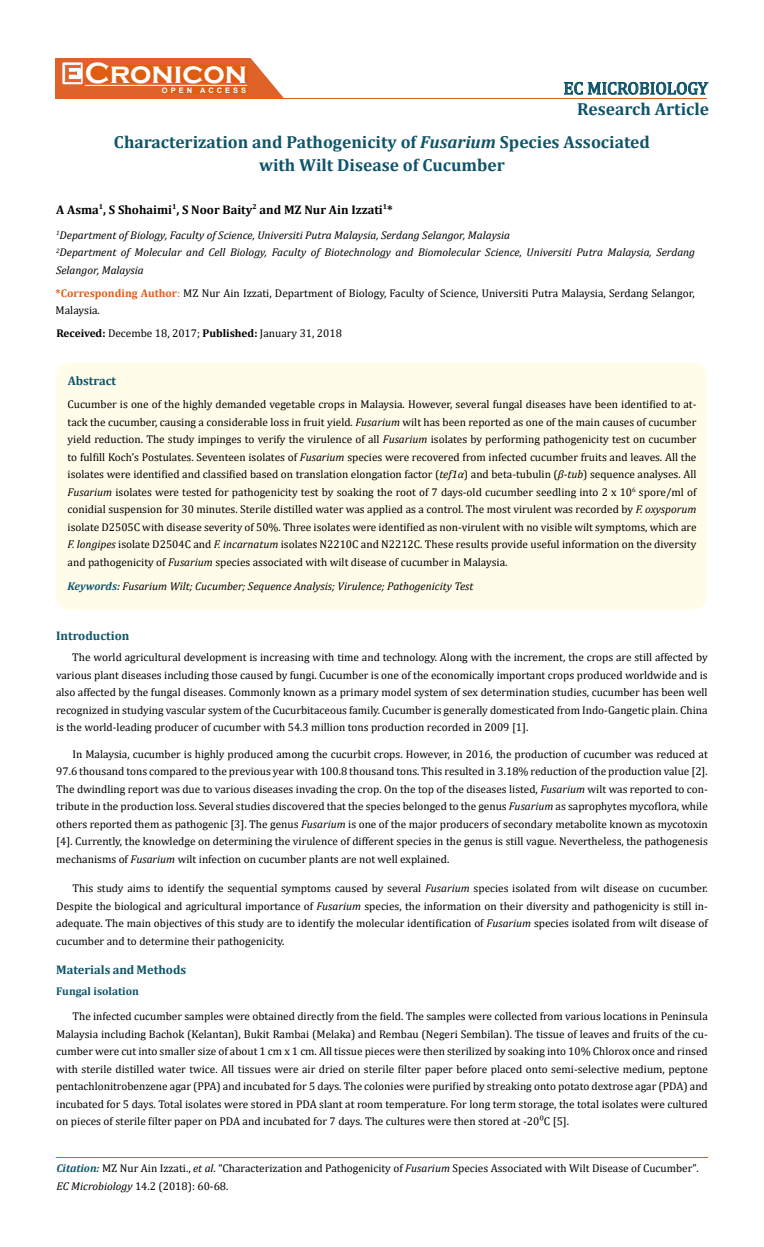
<style>
.page{position:relative;width:764px;height:1247px;background:#fff}
.page>*{position:absolute;margin:0;border:0;box-sizing:border-box;transform-origin:0 0}
.t1{font:700 30px "Copperplate Gothic";color:#fff}
.t2{font:700 17.5px/33.5px "Cambria";color:#0e546a}
.t3{font:17.5px "Cambria";color:#0e546a}
.t4{font:700 12.5px "Cambria";color:#000}
.t5{font:700 12.5px "Cambria";color:#0e546a}
.t6{font:11.25px/17.5px "Cambria";color:#000;text-align:justify}
.t7{font:italic 11.25px/17.5px "Cambria";color:#000}
.t8{font:700 11.25px "Cambria";color:#0e546a}
.t9{font:700 7.5px "Arial";letter-spacing:.4em;color:#fff}
.s1{font-style:italic}
.s2{font-weight:700;color:#e05d1a}
.s3{color:#e05d1a}
.s4{font-weight:700}
.s5{font-weight:700;color:#0e546a}
.s6{font-weight:700;font-style:italic;color:#0e546a}
.s7{font-size:11.12px}
</style>
<div class="page">
<div style="left:56px;top:58px;width:242px;height:41px;background:#e06228"></div>
<svg style="left:250px;top:58px;width:48px;height:40px"></svg>
<img style="left:62px;top:62px;width:21px;height:22px">
<div style="left:85px;top:66px;width:162px;height:17px;background:#df5d11"></div>
<div style="left:162px;top:87px;width:85px;height:6px;background:#df5d11"></div>
<svg style="left:564px;top:82px;width:144px;height:13px"></svg>
<hr style="left:85px;top:85px;width:162px;height:1px;background:#fff">
<hr style="left:232px;top:98px;width:475px;height:1px;background:#e05d1a">
<hr style="left:56px;top:1156px;width:652px;height:1px;background:#e05d1a">
<div style="left:56px;top:362px;width:651px;height:248px;background:#fffde9;border-radius:15px"></div>
<h1 class="t1" style="left:85px;top:56px;width:164px">Cronicon</h1>
<p class="t9" style="left:162px;top:85px;width:86px">OPEN ACCESS</p>
<h2 class="t3" style="left:563px;top:78px;width:146px">EC MICROBIOLOGY</h2>
<h2 class="t2" style="left:114px;top:91px;width:596px;text-indent:463px">Research Article<br>Characterization and Pathogenicity of <span class="s1">Fusarium</span> Species Associated</h2>
<h2 class="t2" style="left:259px;top:147px;width:247px">with Wilt Disease of Cucumber</h2>
<p class="t4" style="left:56px;top:200px;width:338px">A Asma<sup>1</sup>, S Shohaimi<sup>1</sup>, S Noor Baity<sup>2</sup> and MZ Nur Ain Izzati<sup>1</sup>*</p>
<p class="t7" style="left:56px;top:226px;width:640px"><sup>1</sup>Department of Biology, Faculty of Science, Universiti Putra Malaysia, Serdang Selangor, Malaysia<br><sup>2</sup>Department of Molecular and Cell Biology, Faculty of Biotechnology and Biomolecular Science, Universiti Putra Malaysia, Serdang<br>Selangor, Malaysia</p>
<p class="t6" style="left:56px;top:284px;width:640px"><span class="s2">*Corresponding Author</span><span class="s3">:</span> MZ Nur Ain Izzati, Department of Biology, Faculty of Science, Universiti Putra Malaysia, Serdang Selangor,<br>Malaysia.</p>
<p class="t6" style="left:56px;top:324px;width:287px"><span class="s4">Received:</span> Decembe 18, 2017; <span class="s4">Published:</span> January 31, 2018</p>
<p class="t5" style="left:68px;top:372px;width:50px">Abstract</p>
<p class="t6" style="left:68px;top:395px;width:630px">Cucumber is one of the highly demanded vegetable crops in Malaysia. However, several fungal diseases have been identified to at&shy;tack the cucumber, causing a considerable loss in fruit yield. <span class="s1">Fusarium</span> wilt has been reported as one of the main causes of cucumber yield reduction. The study impinges to verify the virulence of all <span class="s1">Fusarium</span> isolates by performing pathogenicity test on cucumber to fulfill Koch’s Postulates. Seventeen isolates of <span class="s1">Fusarium</span> species were recovered from infected cucumber fruits and leaves. All the isolates were identified and classified based on translation elongation factor (<span class="s1">tef1α</span>) and beta-tubulin (<span class="s1">β-tub</span>) sequence analyses. All <span class="s1">Fusarium</span> isolates were tested for pathogenicity test by soaking the root of 7 days-old cucumber seedling into 2 x 10<sup>6</sup> spore/ml of conidial suspension for 30 minutes. Sterile distilled water was applied as a control. The most virulent was recorded by <span class="s1">F. oxysporum </span>isolate D2505C with disease severity of 50%. Three isolates were identified as non-virulent with no visible wilt symptoms, which are <span class="s1">F. longipes</span> isolate D2504C and <span class="s1">F. incarnatum</span> isolates N2210C and N2212C. These results provide useful information on the diversity and pathogenicity of <span class="s1">Fusarium</span> species associated with wilt disease of cucumber in Malaysia.</p>
<p class="t7" style="left:68px;top:576px;width:407px"><span class="s5">Keywords:</span> Fusarium Wilt; Cucumber; Sequence Analysis; Virulence; Pathogenicity Test</p>
<p class="t5" style="left:56px;top:626px;width:75px">Introduction</p>
<p class="t6" style="left:56px;top:648px;width:653px;text-indent:16px">The world agricultural development is increasing with time and technology. Along with the increment, the crops are still affected by various plant diseases including those caused by fungi. Cucumber is one of the economically important crops produced worldwide and is also affected by the fungal diseases. Commonly known as a primary model system of sex determination studies, cucumber has been well recognized in studying vascular system of the Cucurbitaceous family. Cucumber is generally domesticated from Indo-Gangetic plain. China is the world-leading producer of cucumber with 54.3 million tons production recorded in 2009 [1].</p>
<p class="t6" style="left:56px;top:745px;width:653px;text-indent:16px">In Malaysia, cucumber is highly produced among the cucurbit crops. However, in 2016, the production of cucumber was reduced at 97.6 thousand tons compared to the previous year with 100.8 thousand tons. This resulted in 3.18% reduction of the production value [2].<br>The dwindling report was due to various diseases invading the crop. On the top of the diseases listed, <span class="s1">Fusarium</span> wilt was reported to con&shy;tribute in the production loss. Several studies discovered that the species belonged to the genus <span class="s1">Fusarium</span> as saprophytes mycoflora, while others reported them as pathogenic [3]. The genus <span class="s1">Fusarium</span> is one of the major producers of secondary metabolite known as mycotoxin [4]. Currently, the knowledge on determining the virulence of different species in the genus is still vague. Nevertheless, the pathogenesis mechanisms of <span class="s1">Fusarium</span> wilt infection on cucumber plants are not well explained.</p>
<p class="t6" style="left:56px;top:879px;width:653px;text-indent:16px">This study aims to identify the sequential symptoms caused by several <span class="s1">Fusarium</span> species isolated from wilt disease on cucumber.<br>Despite the biological and agricultural importance of <span class="s1">Fusarium</span> species, the information on their diversity and pathogenicity is still in&shy;adequate. The main objectives of this study are to identify the molecular identification of <span class="s1">Fusarium</span> species isolated from wilt disease of cucumber and to determine their pathogenicity.</p>
<p class="t5" style="left:56px;top:960px;width:132px">Materials and Methods</p>
<p class="t8" style="left:56px;top:983px;width:84px">Fungal isolation</p>
<p class="t6" style="left:56px;top:1007px;width:653px;text-indent:16px">The infected cucumber samples were obtained directly from the field. The samples were collected from various locations in Peninsula Malaysia including Bachok (Kelantan), Bukit Rambai (Melaka) and Rembau (Negeri Sembilan). The tissue of leaves and fruits of the cu&shy;cumber were cut into smaller size of about 1 cm x 1 cm. All tissue pieces were then sterilized by soaking into 10% Chlorox once and rinsed with sterile distilled water twice. All tissues were air dried on sterile filter paper before placed onto semi-selective medium, peptone pentachlonitrobenzene agar (PPA) and incubated for 5 days. The colonies were purified by streaking onto potato dextrose agar (PDA) and incubated for 5 days. Total isolates were stored in PDA slant at room temperature. For long term storage, the total isolates were cultured on pieces of sterile filter paper on PDA and incubated for 7 days. The cultures were then stored at -20⁰C [5].</p>
<p class="t6" style="left:56px;top:1159px;width:644px"><span class="s6">Citation:</span> MZ Nur Ain Izzati., <span class="s1">et al</span>. “Characterization and Pathogenicity of <span class="s1">Fusarium</span> Species Associated with Wilt Disease of Cucumber”<span class="s7">.<br></span><span class="s1">EC Microbiology</span> 14.2 (2018): 60-68.</p>
</div>
